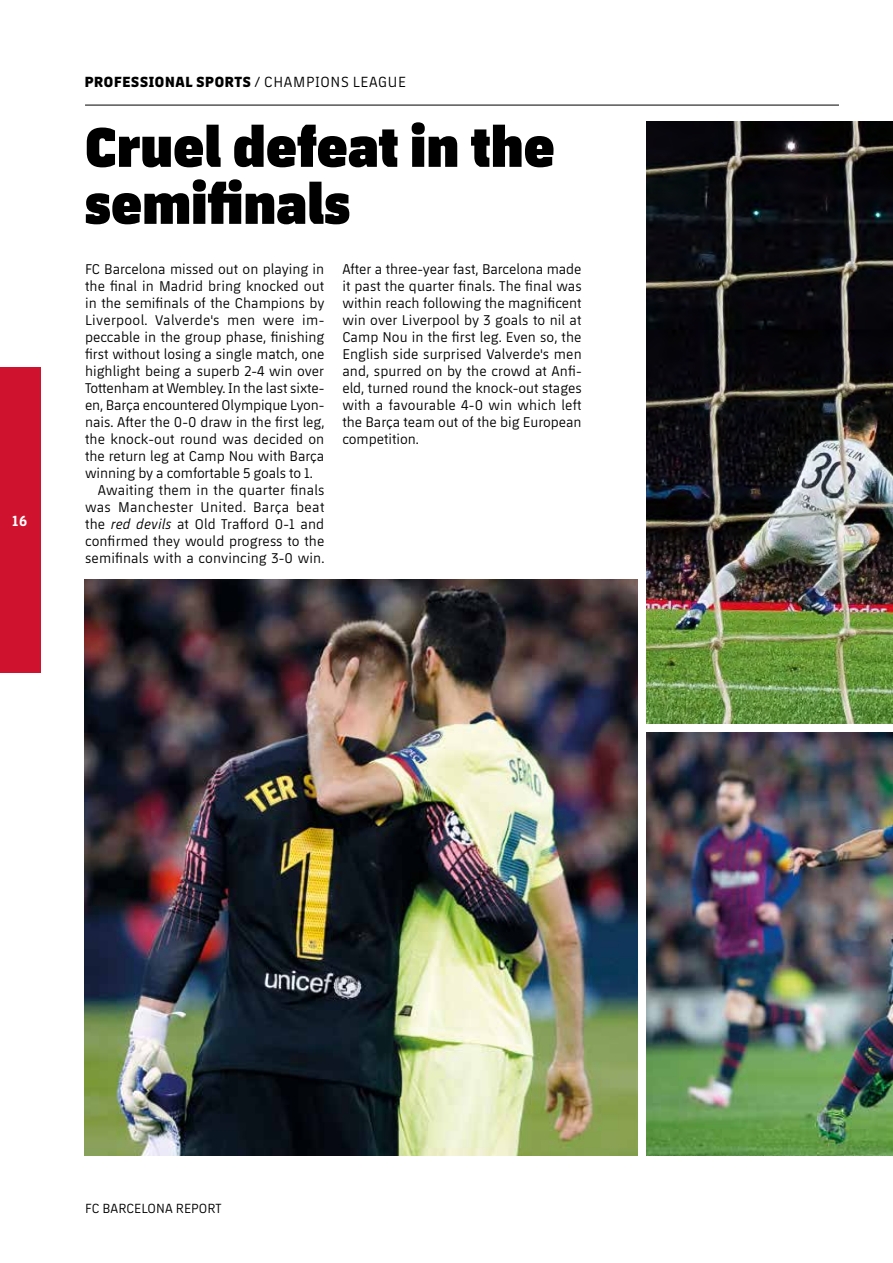
<style>
.page{position:relative;width:893px;height:1263px;background:#fff}
.page>*{position:absolute;margin:0;border:0;box-sizing:border-box;transform-origin:0 0}
.t1{font:800 57px/57px "FCBARCELONA";letter-spacing:.005em;color:#000}
.t2{font:800 15px "FCBARCELONA";letter-spacing:.05em;color:#000}
.t3{font:700 15px "FCBARCELONA";color:#fff}
.t4{font:14.4px/17px "FCBARCELONA";color:#000;text-align:justify}
.t5{font:14.4px "FCBARCELONA";letter-spacing:.02em;color:#000}
.t6{font:14.4px "FCBARCELONA";letter-spacing:.025em;color:#000}
.t7{font:13.5px "FCBARCELONA";letter-spacing:.01em;color:#000}
.s1{font-weight:400}
.s2{font-style:italic}
</style>
<div class="page">
<div style="left:0;top:367px;width:40px;height:305px;background:#cf122d"></div>
<img style="left:646px;top:732px;width:247px;height:424px">
<img style="left:85px;top:579px;width:552px;height:577px">
<img style="left:646px;top:122px;width:247px;height:602px">
<hr style="left:85px;top:105px;width:754px;height:1px;background:#000">
<p class="t3" style="left:12px;top:510px;width:16px">16</p>
<p class="t2" style="left:85px;top:71px;width:323px">PROFESSIONAL SPORTS <span class="s1">/ CHAMPIONS LEAGUE</span></p>
<h1 class="t1" style="left:85px;top:115px;width:471px">Cruel defeat in the semifinals</h1>
<p class="t4" style="left:85px;top:260px;width:241px">FC Barcelona missed out on playing in</p>
<p class="t4" style="left:85px;top:277px;width:241px">the final in Madrid bring knocked out</p>
<p class="t4" style="left:85px;top:294px;width:241px">in the semifinals of the Champions by</p>
<p class="t5" style="left:85px;top:311px;width:241px">Liverpool. Valverde's men were im-</p>
<p class="t4" style="left:85px;top:328px;width:241px">peccable in the group phase, finishing</p>
<p class="t4" style="left:85px;top:345px;width:241px">first without losing a single match, one</p>
<p class="t4" style="left:85px;top:362px;width:241px">highlight being a superb 2-4 win over</p>
<p class="t4" style="left:85px;top:379px;width:241px">Tottenham at Wembley. In the last sixte-</p>
<p class="t4" style="left:85px;top:396px;width:241px">en, Barça encountered Olympique Lyon-</p>
<p class="t4" style="left:85px;top:413px;width:241px">nais. After the 0-0 draw in the first leg,</p>
<p class="t4" style="left:85px;top:430px;width:241px">the knock-out round was decided on</p>
<p class="t4" style="left:85px;top:447px;width:241px">the return leg at Camp Nou with Barça</p>
<p class="t4" style="left:85px;top:464px;width:229px">winning by a comfortable 5 goals to 1.</p>
<p class="t4" style="left:98px;top:481px;width:228px">Awaiting them in the quarter finals</p>
<p class="t6" style="left:85px;top:498px;width:241px">was Manchester United. Barça beat</p>
<p class="t4" style="left:85px;top:515px;width:241px">the <span class="s2">red devils</span> at Old Trafford 0-1 and</p>
<p class="t4" style="left:85px;top:531px;width:241px">confirmed they would progress to the</p>
<p class="t4" style="left:85px;top:548px;width:241px">semifinals with a convincing 3-0 win.</p>
<p class="t4" style="left:342px;top:260px;width:241px">After a three-year fast, Barcelona made it past the quarter finals. The final was within reach following the magnificent win over Liverpool by 3 goals to nil at Camp Nou in the first leg. Even so, the English side surprised Valverde's men and, spurred on by the crowd at Anfi&shy;eld, turned round the knock-out stages with a favourable 4-0 win which left the Barça team out of the big European competition.</p>
<p class="t7" style="left:85px;top:1199px;width:138px">FC BARCELONA REPORT</p>
</div>
